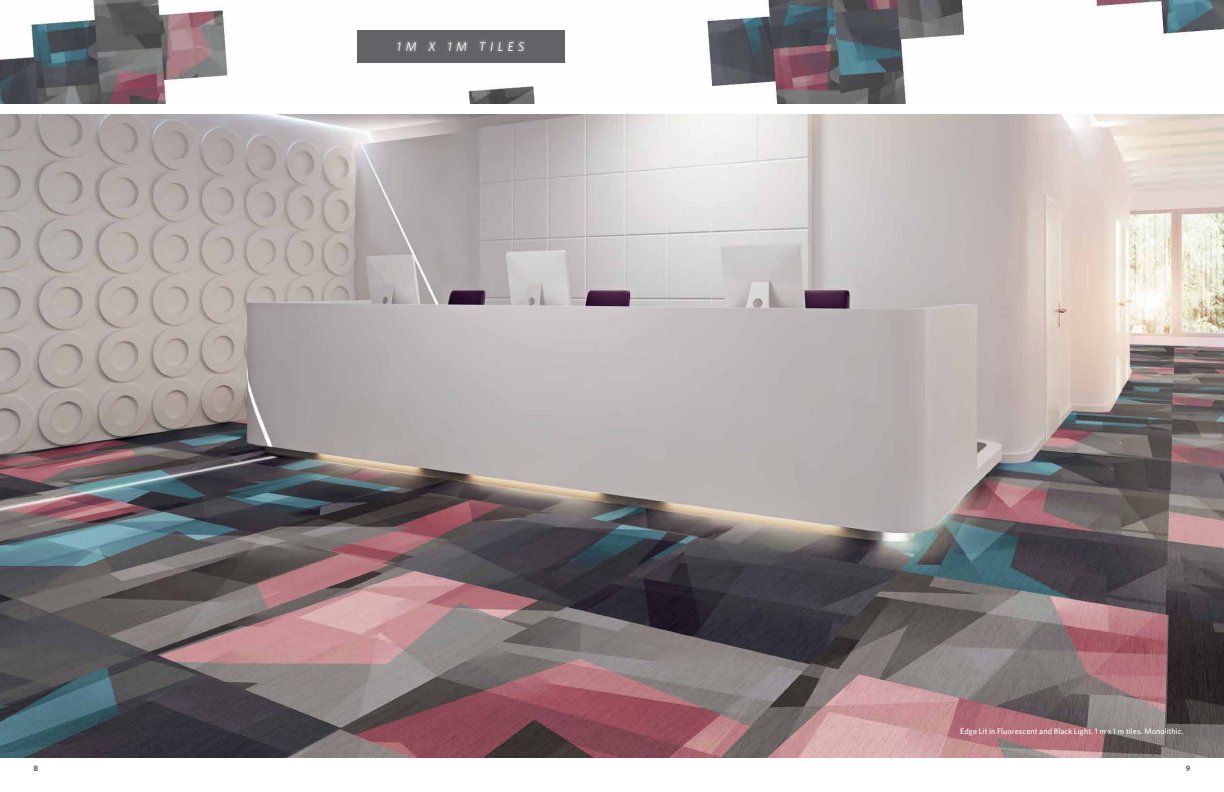
<style>
.page{position:relative;width:1224px;height:792px;background:#fff}
.page>*{position:absolute;margin:0;border:0;box-sizing:border-box;transform-origin:0 0}
.t1{font:italic 12.5px "Whitney";letter-spacing:.36em;color:#fff}
.t2{font:500 8px "Whitney";letter-spacing:.015em;color:#fff}
.t3{font:700 8px "Whitney";color:#616366}
</style>
<div class="page">
<img style="left:0;top:114px;width:1224px;height:644px">
<img style="left:0;top:0;width:1224px;height:104px">
<div style="left:357px;top:31px;width:207px;height:32px;background:#616366"></div>
<div style="left:395px;top:38px;width:132px;height:16px;background:#fff;opacity:.75"></div>
<p class="t3" style="left:34px;top:763px;width:6px">8</p>
<h1 class="t1" style="left:397px;top:38px;width:129px">1M X 1M TILES</h1>
<p class="t2" style="left:960px;top:726px;width:225px">Edge Lit in Fluorescent and Black Light. 1 m x 1 m tiles. Monolithic.</p>
<p class="t3" style="left:1186px;top:763px;width:6px">9</p>
</div>
